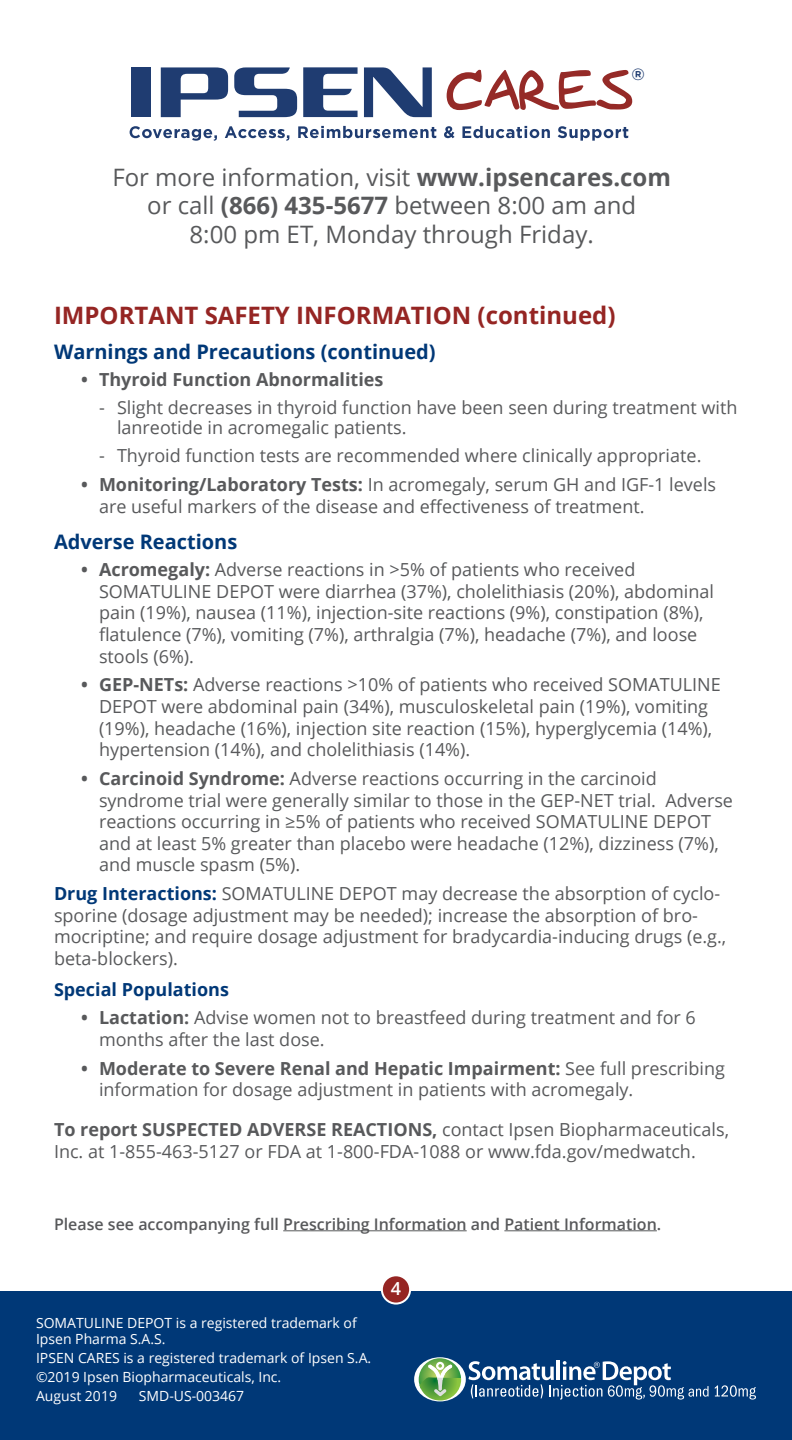
<style>
.page{position:relative;width:792px;height:1440px;background:#fff}
.page>*{position:absolute;margin:0;border:0;box-sizing:border-box;transform-origin:0 0}
.t1{font:24px/28.8px "Open Sans";color:#58595b;text-align:center}
.t2{font:700 24px "Open Sans";color:#952523}
.t3{font:700 20px "Open Sans";color:#003877}
.t4{font:18px/21.6px "Open Sans";color:#58595b}
.t5{font:700 18px "Open Sans";color:#58595b}
.t6{font:700 18px "Open Sans";color:#003877}
.t7{font:600 18px "Open Sans";color:#fff}
.t8{font:700 16.2px "Gotham";color:#1f3c71}
.t9{font:600 16px "Open Sans";color:#58595b}
.t10{font:14px/18.8px "Open Sans";color:#fff}
.s1{font-weight:700}
.s2{font-weight:700;color:#003877}
</style>
<div class="page">
<div style="left:0;top:1292px;width:792px;height:148px;background:#003877"></div>
<hr style="left:283px;top:1230px;width:184px;height:1px;background:#58595b">
<hr style="left:504px;top:1230px;width:153px;height:1px;background:#58595b">
<svg style="left:161px;top:67px;width:67px;height:50px"></svg>
<div style="left:131px;top:67px;width:20px;height:50px;background:#1f3c71"></div>
<svg style="left:234px;top:67px;width:63px;height:50px"></svg>
<svg style="left:303px;top:67px;width:55px;height:50px"></svg>
<svg style="left:364px;top:67px;width:68px;height:50px"></svg>
<svg style="left:130px;top:126px;width:87px;height:15px"></svg>
<svg style="left:225px;top:126px;width:64px;height:15px"></svg>
<svg style="left:298px;top:126px;width:138px;height:12px"></svg>
<svg style="left:444px;top:126px;width:11px;height:12px"></svg>
<svg style="left:462px;top:126px;width:88px;height:12px"></svg>
<svg style="left:558px;top:126px;width:70px;height:15px"></svg>
<svg style="left:447px;top:70px;width:185px;height:40px"></svg>
<div style="left:382px;top:1275px;width:28px;height:29px;background:#952523;border-radius:50%"></div>
<div style="left:381px;top:1274px;width:30px;height:31px;border:2px solid #fff;border-radius:50%"></div>
<svg style="left:715px;top:1385px;width:41px;height:15px"></svg>
<svg style="left:468px;top:1361px;width:241px;height:39px"></svg>
<svg style="left:414px;top:1357px;width:52px;height:44px"></svg>
<svg style="left:419px;top:1358px;width:42px;height:43px;background:#7fb176"></svg>
<p class="t8" style="left:631px;top:65px;width:15px">®</p>
<h1 class="t1" style="left:112px;top:162px;width:560px">For more information, visit <span class="s1">www.ipsencares.com </span>or call <span class="s1">(866) 435-5677</span> between 8:00 am and<br>8:00 pm ET, Monday through Friday.</h1>
<h1 class="t2" style="left:54px;top:299px;width:563px">IMPORTANT SAFETY INFORMATION (continued)</h1>
<p class="t3" style="left:54px;top:338px;width:383px">Warnings and Precautions (continued)</p>
<p class="t5" style="left:81px;top:367px;width:304px">• Thyroid Function Abnormalities</p>
<p class="t4" style="left:117px;top:397px;width:622px;line-height:20px;text-indent:-18px">- Slight decreases in thyroid function have been seen during treatment with lanreotide in acromegalic patients.</p>
<p class="t4" style="left:99px;top:445px;width:604px">- Thyroid function tests are recommended where clinically appropriate.</p>
<p class="t4" style="left:99px;top:473px;width:619px;text-indent:-18px"><span class="s1">• Monitoring/Laboratory Tests:</span> In acromegaly, serum GH and IGF-1 levels are useful markers of the disease and effectiveness of treatment.</p>
<p class="t3" style="left:54px;top:528px;width:185px">Adverse Reactions</p>
<p class="t4" style="left:99px;top:558px;width:616px;text-indent:-18px"><span class="s1">• Acromegaly:</span> Adverse reactions in &gt;5% of patients who received SOMATULINE DEPOT were diarrhea (37%), cholelithiasis (20%), abdominal pain (19%), nausea (11%), injection-site reactions (9%), constipation (8%), flatulence (7%), vomiting (7%), arthralgia (7%), headache (7%), and loose stools (6%).</p>
<p class="t4" style="left:99px;top:674px;width:623px;text-indent:-18px"><span class="s1">• GEP-NETs:</span> Adverse reactions &gt;10% of patients who received SOMATULINE DEPOT were abdominal pain (34%), musculoskeletal pain (19%), vomiting (19%), headache (16%), injection site reaction (15%), hyperglycemia (14%), hypertension (14%), and cholelithiasis (14%).</p>
<p class="t4" style="left:99px;top:767px;width:636px;text-indent:-18px"><span class="s1">• Carcinoid Syndrome:</span> Adverse reactions occurring in the carcinoid syndrome trial were generally similar to those in the GEP-NET trial. Adverse reactions occurring in ≥5% of patients who received SOMATULINE DEPOT and at least 5% greater than placebo were headache (12%), dizziness (7%), and muscle spasm (5%).</p>
<p class="t4" style="left:54px;top:882px;width:674px"><span class="s2">Drug Interactions:</span> SOMATULINE DEPOT may decrease the absorption of cyclo&shy;sporine (dosage adjustment may be needed); increase the absorption of bro&shy;mocriptine; and require dosage adjustment for bradycardia-inducing drugs (e.g., beta-blockers).</p>
<p class="t6" style="left:54px;top:976px;width:176px">Special Populations</p>
<p class="t4" style="left:99px;top:1007px;width:598px;text-indent:-18px"><span class="s1">• Lactation:</span> Advise women not to breastfeed during treatment and for 6 months after the last dose.</p>
<p class="t4" style="left:99px;top:1057px;width:627px;text-indent:-18px"><span class="s1">• Moderate to Severe Renal and Hepatic Impairment:</span> See full prescribing information for dosage adjustment in patients with acromegaly.</p>
<p class="t4" style="left:54px;top:1118px;width:677px"><span class="s1">To report SUSPECTED ADVERSE REACTIONS,</span> contact Ipsen Biopharmaceuticals,<br>Inc. at 1-855-463-5127 or FDA at 1-800-FDA-1088 or www.fda.gov/medwatch.</p>
<p class="t9" style="left:54px;top:1213px;width:609px">Please see accompanying full Prescribing Information and Patient Information.</p>
<p class="t10" style="left:36px;top:1315px;width:322px;line-height:16px">SOMATULINE DEPOT is a registered trademark of<br>Ipsen Pharma S.A.S.</p>
<p class="t10" style="left:36px;top:1348px;width:337px">IPSEN CARES is a registered trademark of Ipsen S.A. ©2019 Ipsen Biopharmaceuticals, Inc.<br>August 2019</p>
<p class="t10" style="left:139px;top:1386px;width:107px">SMD-US-003467</p>
<p class="t7" style="left:391px;top:1276px;width:12px">4</p>
</div>
